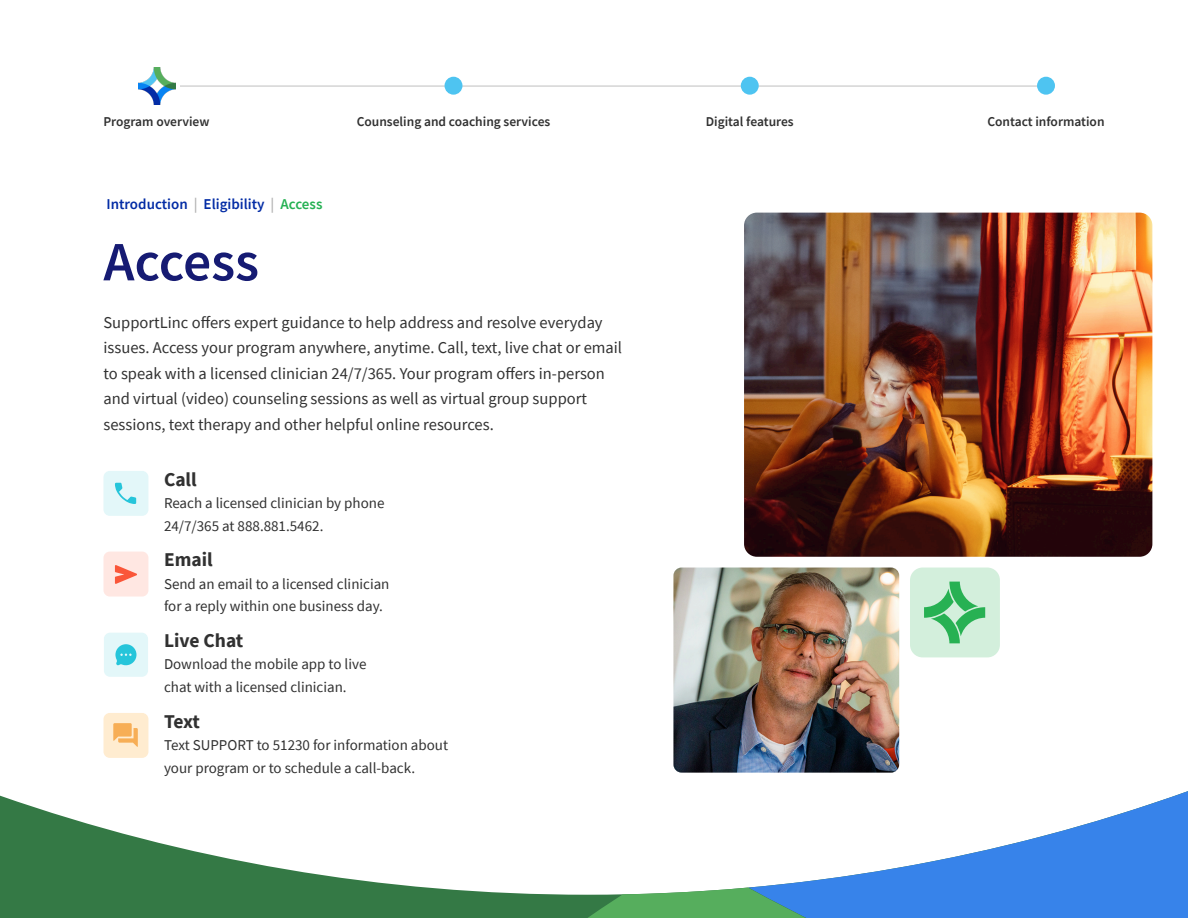
<style>
.page{position:relative;width:1188px;height:918px;background:#fff}
.page>*{position:absolute;margin:0;border:0;box-sizing:border-box;transform-origin:0 0}
.t1{font:600 55.5px "Source Sans Pro";color:#161b73}
.t2{font:700 19.5px "Source Sans Pro";color:#313131}
.t3{font:16.5px/25.5px "Source Sans Pro";color:#313131}
.t4{font:15px/22.5px "Source Sans Pro";color:#313131}
.t5{font:600 15px "Source Sans Pro";color:#032ca5}
.t6{font:600 13.5px "Source Sans Pro";color:#313131}
.s1{color:#b2b2b2}
.s2{color:#25b153}
</style>
<div class="page">
<svg style="left:0;top:795px;width:748px;height:123px"></svg>
<svg style="left:748px;top:791px;width:440px;height:127px"></svg>
<svg style="left:496px;top:888px;width:457px;height:30px;background:#529a9c"></svg>
<img style="left:744px;top:213px;width:408px;height:344px">
<hr style="left:172px;top:86px;width:874px;height:1px;background:#bfbfbf">
<div style="left:135px;top:68px;width:45px;height:37px;background:#fff"></div>
<img style="left:139px;top:68px;width:37px;height:37px">
<div style="left:445px;top:77px;width:17px;height:18px;background:#4ec4f1;border-radius:50%"></div>
<div style="left:741px;top:77px;width:18px;height:18px;background:#4ec4f1;border-radius:50%"></div>
<div style="left:1037px;top:77px;width:18px;height:18px;background:#4ec4f1;border-radius:50%"></div>
<div style="left:103px;top:471px;width:45px;height:45px;background:#e3f7f9;border-radius:6px"></div>
<svg style="left:115px;top:483px;width:21px;height:21px"></svg>
<div style="left:103px;top:552px;width:45px;height:45px;background:#ffe7e2;border-radius:6px"></div>
<svg style="left:115px;top:565px;width:22px;height:19px"></svg>
<div style="left:104px;top:633px;width:44px;height:44px;background:#e3f7f9;border-radius:6px"></div>
<svg style="left:115px;top:644px;width:21px;height:21px"></svg>
<div style="left:103px;top:713px;width:45px;height:45px;background:#ffecd0;border-radius:6px"></div>
<svg style="left:113px;top:723px;width:25px;height:24px"></svg>
<img style="left:673px;top:568px;width:226px;height:205px">
<div style="left:910px;top:568px;width:90px;height:89px;background:#d3efdc;border-radius:13px"></div>
<svg style="left:924px;top:582px;width:61px;height:61px"></svg>
<p class="t6" style="left:103px;top:112px;width:108px">Program overview</p>
<p class="t6" style="left:357px;top:112px;width:195px">Counseling and coaching services</p>
<p class="t6" style="left:706px;top:112px;width:89px">Digital features</p>
<p class="t6" style="left:987px;top:112px;width:119px">Contact information</p>
<p class="t5" style="left:106px;top:194px;width:217px">Introduction <span class="s1">|</span> Eligibility <span class="s1">|</span> <span class="s2">Access</span></p>
<p class="t1" style="left:103px;top:225px;width:157px">Access</p>
<p class="t3" style="left:103px;top:309px;width:520px">SupportLinc offers expert guidance to help address and resolve everyday issues. Access your program anywhere, anytime. Call, text, live chat or email to speak with a licensed clinician 24/7/365. Your program offers in-person and virtual (video) counseling sessions as well as virtual group support sessions, text therapy and other helpful online resources.</p>
<p class="t2" style="left:164px;top:466px;width:34px">Call</p>
<p class="t4" style="left:164px;top:492px;width:222px">Reach a licensed clinician by phone</p>
<p class="t4" style="left:164px;top:514px;width:161px">24/7/365 at 888.881.5462.</p>
<p class="t2" style="left:164px;top:547px;width:50px">Email</p>
<p class="t4" style="left:164px;top:572px;width:227px">Send an email to a licensed clinician for a reply within one business day.</p>
<p class="t2" style="left:164px;top:627px;width:81px">Live Chat</p>
<p class="t4" style="left:164px;top:653px;width:204px">Download the mobile app to live chat with a licensed clinician.</p>
<p class="t2" style="left:164px;top:708px;width:38px">Text</p>
<p class="t4" style="left:164px;top:734px;width:286px">Text SUPPORT to 51230 for information about your program or to schedule a call-back.</p>
</div>
